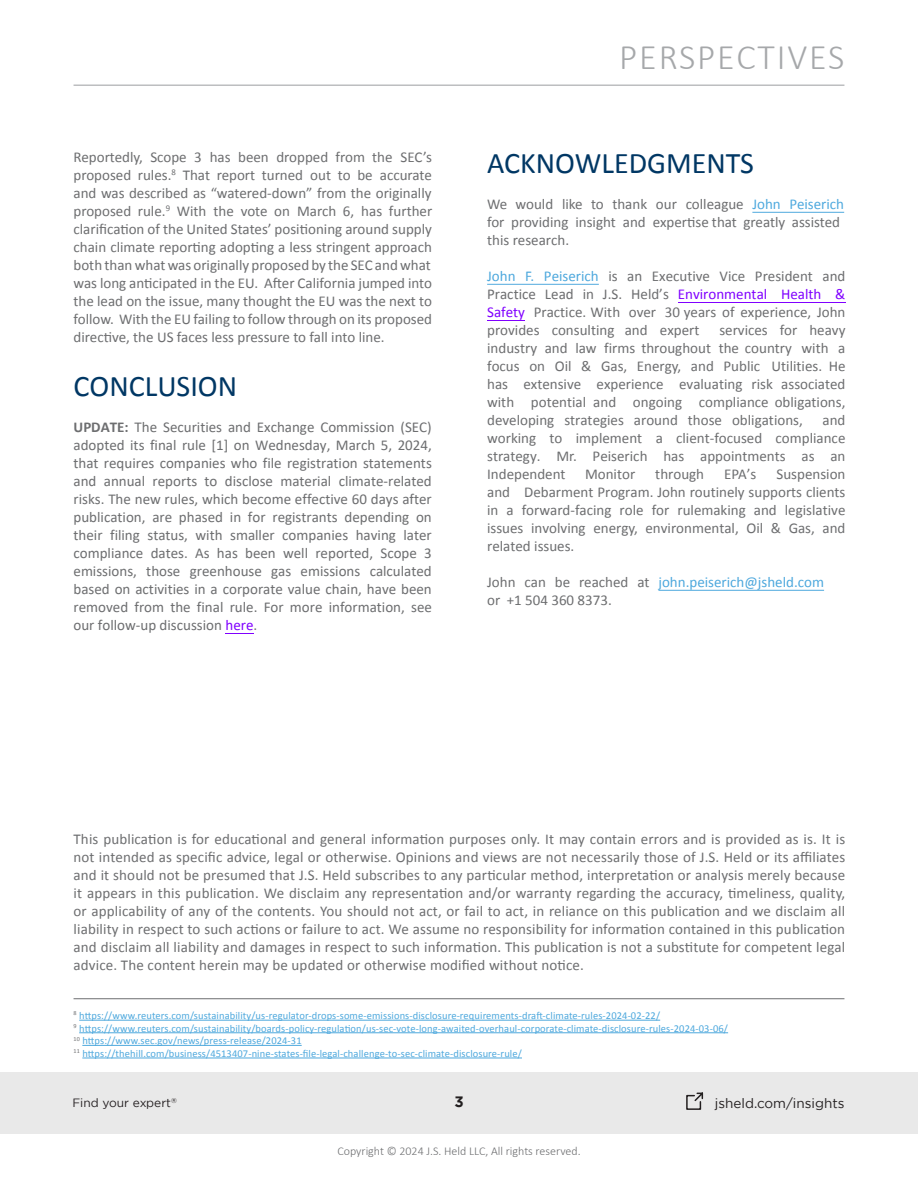
<style>
.page{position:relative;width:918px;height:1188px;background:#fff}
.page>*{position:absolute;margin:0;border:0;box-sizing:border-box;transform-origin:0 0}
.t1{font:300 36px "Calibri";letter-spacing:.05em;color:#a6a8aa}
.Text_Styles{font:30px "Calibri";color:#003764}
.Text_Styles-2{font:15px/18px "Calibri";color:#6d6e70;text-align:justify}
.t2{font:700 15px "Gotham";color:#231f20}
.t3{font:13.5px "Gotham";color:#231f20}
.t4{font:300 12px "Calibri";color:#6d6e70}
.t5{font:12px "Gotham";color:#241f21}
.t6{font:10.5px "Calibri";letter-spacing:.01em;color:#4da8dd}
.t7{font:7.05px "Gotham";color:#241f21}
.s1{font-weight:700}
.s2{color:#8000ff}
.s3{color:#4ea9de}
.s4{color:#4da8dd}
</style>
<div class="page">
<div style="left:0;top:1072px;width:918px;height:62px;background:#e9e9e9"></div>
<hr style="left:74px;top:85px;width:770px;height:1px;background:#a6a8ab">
<svg style="left:686px;top:1092px;width:18px;height:18px"></svg>
<hr style="left:74px;top:998px;width:770px;height:1px;background:#6d6e70">
<hr style="left:79px;top:1020px;width:581px;height:1px;background:#4da8dd">
<hr style="left:79px;top:1032px;width:649px;height:1px;background:#4da8dd">
<hr style="left:82px;top:1045px;width:220px;height:1px;background:#4da8dd">
<hr style="left:82px;top:1058px;width:440px;height:1px;background:#4da8dd">
<hr style="left:752px;top:212px;width:92px;height:1px;background:#4ea9de">
<hr style="left:487px;top:284px;width:112px;height:1px;background:#4da8dd">
<hr style="left:678px;top:302px;width:167px;height:1px;background:#8000ff">
<hr style="left:487px;top:320px;width:38px;height:1px;background:#8000ff">
<hr style="left:658px;top:590px;width:166px;height:1px;background:#4da8dd">
<svg style="left:225px;top:633px;width:29px;height:1px"></svg>
<p class="Text_Styles-2" style="left:74px;top:147px;width:360px">Reportedly, Scope 3 has been dropped from the SEC’s proposed rules.<sup>8</sup> That report turned out to be accurate and was described as “watered-down” from the originally proposed rule.<sup>9</sup> With the vote on March 6, has further clarification of the United States’ positioning around supply chain climate reporting adopting a less stringent approach both than what was originally proposed by the SEC and what was long anticipated in the EU. After California jumped into the lead on the issue, many thought the EU was the next to follow. With the EU failing to follow through on its proposed directive, the US faces less pressure to fall into line.</p>
<p class="Text_Styles" style="left:74px;top:367px;width:165px">CONCLUSION</p>
<p class="Text_Styles-2" style="left:74px;top:418px;width:360px"><span class="s1">UPDATE:</span> The Securities and Exchange Commission (SEC) adopted its final rule [1] on Wednesday, March 5, 2024, that requires companies who file registration statements and annual reports to disclose material climate-related risks. The new rules, which become effective 60 days after publication, are phased in for registrants depending on their filing status, with smaller companies having later compliance dates. As has been well reported, Scope 3 emissions, those greenhouse gas emissions calculated based on activities in a corporate value chain, have been removed from the final rule. For more information, see our follow-up discussion <span class="s2">here</span>.</p>
<h1 class="t1" style="left:619px;top:35px;width:227px">PERSPECTIVES</h1>
<p class="Text_Styles" style="left:487px;top:145px;width:268px">ACKNOWLEDGMENTS</p>
<p class="Text_Styles-2" style="left:487px;top:194px;width:359px;text-align:left">We would like to thank our colleague <span class="s3">John Peiserich </span>for providing insight and expertise that greatly assisted this research.</p>
<p class="Text_Styles-2" style="left:487px;top:266px;width:360px"><span class="s4">John F. Peiserich</span> is an Executive Vice President and Practice Lead in J.S. Held’s <span class="s2">Environmental Health &amp; Safety</span> Practice. With over 30 years of experience, John provides consulting and expert</p>
<p class="Text_Styles-2" style="left:487px;top:320px;width:360px;text-indent:232px">services for heavy industry and law firms throughout the country with a focus on Oil &amp; Gas, Energy, and Public Utilities. He has extensive experience evaluating risk associated with potential and ongoing compliance obligations, developing strategies around those obligations,</p>
<p class="Text_Styles-2" style="left:487px;top:410px;width:360px;text-indent:335px">and working to implement a client-focused compliance strategy. Mr. Peiserich has appointments as an Independent</p>
<p class="Text_Styles-2" style="left:585px;top:464px;width:52px">Monitor</p>
<p class="Text_Styles-2" style="left:655px;top:464px;width:50px">through</p>
<p class="Text_Styles-2" style="left:724px;top:464px;width:34px">EPA’s</p>
<p class="Text_Styles-2" style="left:487px;top:464px;width:360px;text-indent:289px">Suspension and Debarment Program. John routinely supports clients in a forward-facing role for rulemaking and legislative issues involving energy, environmental, Oil &amp; Gas, and related issues.</p>
<p class="Text_Styles-2" style="left:487px;top:572px;width:338px">John can be reached at <span class="s4">john.peiserich@jsheld.com </span>or +1 504 360 8373.</p>
<p class="Text_Styles-2" style="left:74px;top:830px;width:773px">This publication is for educational and general information purposes only. It may contain errors and is provided as is. It is not intended as specific advice, legal or otherwise. Opinions and views are not necessarily those of J.S. Held or its affiliates and it should not be presumed that J.S. Held subscribes to any particular method, interpretation or analysis merely because it appears in this publication. We disclaim any representation and/or warranty regarding the accuracy, timeliness, quality, or applicability of any of the contents. You should not act, or fail to act, in reliance on this publication and we disclaim all liability in respect to such actions or failure to act. We assume no responsibility for information contained in this publication and disclaim all liability and damages in respect to such information. This publication is not a substitute for competent legal advice. The content herein may be updated or otherwise modified without notice.</p>
<p class="t6" style="left:74px;top:1009px;width:588px"><sup>8</sup> https://www.reuters.com/sustainability/us-regulator-drops-some-emissions-disclosure-requirements-draft-climate-rules-2024-02-22/</p>
<p class="t6" style="left:74px;top:1022px;width:656px"><sup>9</sup> https://www.reuters.com/sustainability/boards-policy-regulation/us-sec-vote-long-awaited-overhaul-corporate-climate-disclosure-rules-2024-03-06/</p>
<p class="t6" style="left:74px;top:1034px;width:230px"><sup>10</sup> https://www.sec.gov/news/press-release/2024-31</p>
<p class="t6" style="left:74px;top:1047px;width:450px"><sup>11</sup> https://thehill.com/business/4513407-nine-states-file-legal-challenge-to-sec-climate-disclosure-rule/</p>
<p class="t5" style="left:72px;top:1096px;width:100px">Find your expert</p>
<p class="t2" style="left:454px;top:1093px;width:11px">3</p>
<p class="t3" style="left:715px;top:1095px;width:131px">jsheld.com/insights</p>
<p class="t7" style="left:171px;top:1096px;width:7px">®</p>
<p class="t4" style="left:337px;top:1144px;width:245px">Copyright © 2024 J.S. Held LLC, All rights reserved.</p>
</div>
